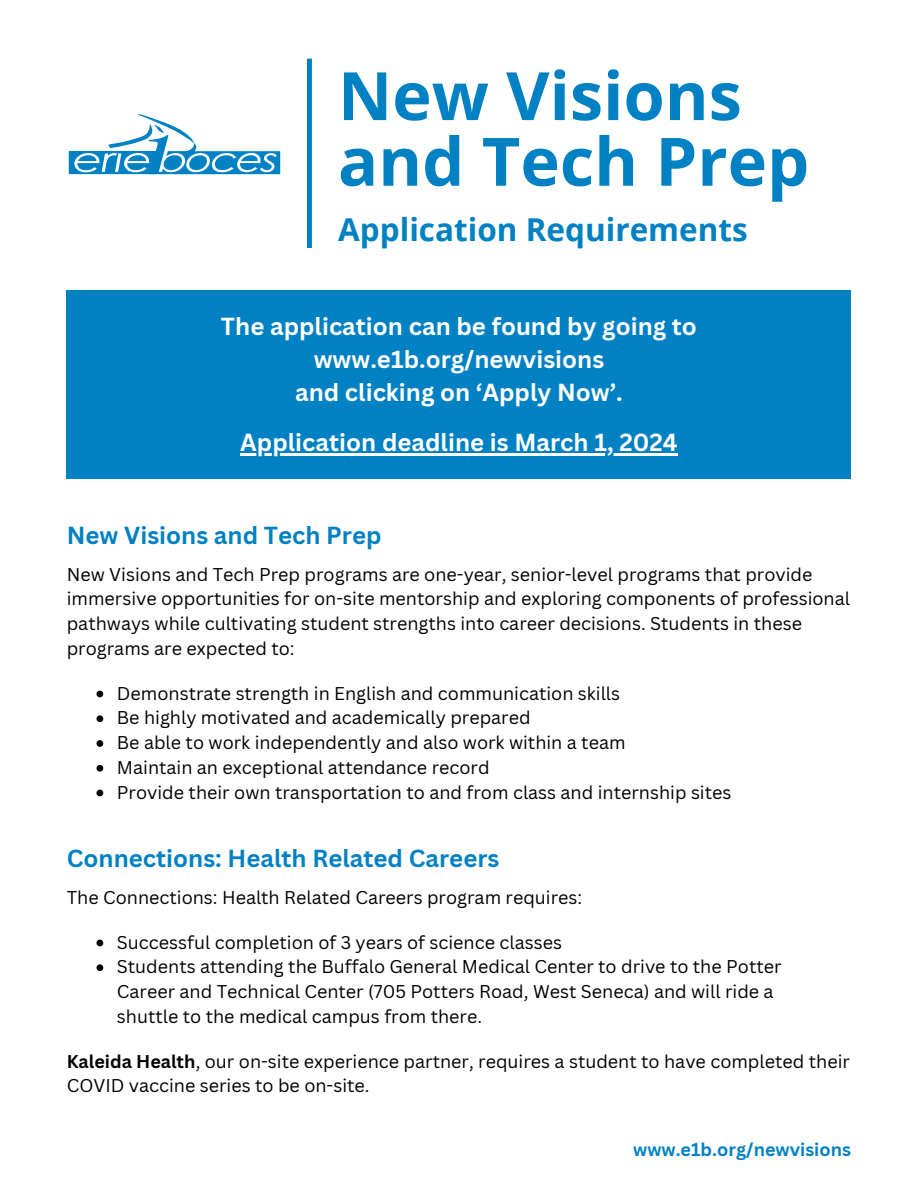
<style>
.page{position:relative;width:918px;height:1188px;background:#fff}
.page>*{position:absolute;margin:0;border:0;box-sizing:border-box;transform-origin:0 0}
.t1{font:700 66.75px "Open Sans";color:#0081c3}
.t2{font:700 31.5px "Open Sans";color:#0081c3}
.t3{font:700 24px/32.7px "Canva Sans";color:#fff;text-align:center}
.t4{font:700 24px "Canva Sans";color:#0081c3}
.t5{font:18px/24.8px "Canva Sans";color:#000}
.t6{font:700 18px "Canva Sans";color:#0081c3}
.s1{font-weight:700}
</style>
<div class="page">
<div style="left:307px;top:59px;width:5px;height:189px;background:#0081c3"></div>
<svg style="left:68px;top:114px;width:212px;height:61px"></svg>
<div style="left:67px;top:291px;width:784px;height:188px;background:#0081c3"></div>
<hr style="left:240px;top:453px;width:438px;height:3px;background:#fff">
<svg style="left:96px;top:691px;width:7px;height:6px"></svg>
<svg style="left:96px;top:715px;width:7px;height:7px"></svg>
<svg style="left:96px;top:740px;width:7px;height:7px"></svg>
<svg style="left:96px;top:765px;width:7px;height:7px"></svg>
<svg style="left:96px;top:790px;width:7px;height:6px"></svg>
<svg style="left:96px;top:940px;width:7px;height:6px"></svg>
<svg style="left:96px;top:964px;width:7px;height:7px"></svg>
<p class="t1" style="left:338px;top:49px;width:405px">New Visions</p>
<p class="t1" style="left:338px;top:114px;width:473px">and Tech Prep</p>
<p class="t2" style="left:338px;top:207px;width:411px">Application Requirements</p>
<p class="t3" style="left:221px;top:310px;width:477px">The application can be found by going to www.e1b.org/newvisions</p>
<p class="t3" style="left:295px;top:375px;width:329px">and clicking on ‘Apply Now’.</p>
<p class="t3" style="left:240px;top:425px;width:439px">Application deadline is March 1, 2024</p>
<p class="t4" style="left:67px;top:518px;width:316px">New Visions and Tech Prep</p>
<p class="t5" style="left:67px;top:561px;width:785px">New Visions and Tech Prep programs are one-year, senior-level programs that provide immersive opportunities for on-site mentorship and exploring components of professional pathways while cultivating student strengths into career decisions. Students in these programs are expected to:</p>
<p class="t5" style="left:117px;top:680px;width:505px">Demonstrate strength in English and communication skills</p>
<p class="t5" style="left:117px;top:705px;width:415px">Be highly motivated and academically prepared</p>
<p class="t5" style="left:117px;top:730px;width:510px">Be able to work independently and also work within a team</p>
<p class="t5" style="left:117px;top:755px;width:374px">Maintain an exceptional attendance record</p>
<p class="t5" style="left:117px;top:779px;width:616px">Provide their own transportation to and from class and internship sites</p>
<p class="t4" style="left:67px;top:842px;width:434px">Connections: Health Related Careers</p>
<p class="t5" style="left:67px;top:884px;width:517px">The Connections: Health Related Careers program requires:</p>
<p class="t5" style="left:117px;top:929px;width:447px">Successful completion of 3 years of science classes</p>
<p class="t5" style="left:117px;top:954px;width:666px">Students attending the Buffalo General Medical Center to drive to the Potter<br>Career and Technical Center (705 Potters Road, West Seneca) and will ride a shuttle to the medical campus from there.</p>
<p class="t5" style="left:67px;top:1048px;width:785px"><span class="s1">Kaleida Health</span>, our on-site experience partner, requires a student to have completed their<br>COVID vaccine series to be on-site.</p>
<p class="t6" style="left:633px;top:1137px;width:219px">www.e1b.org/newvisions</p>
</div>
